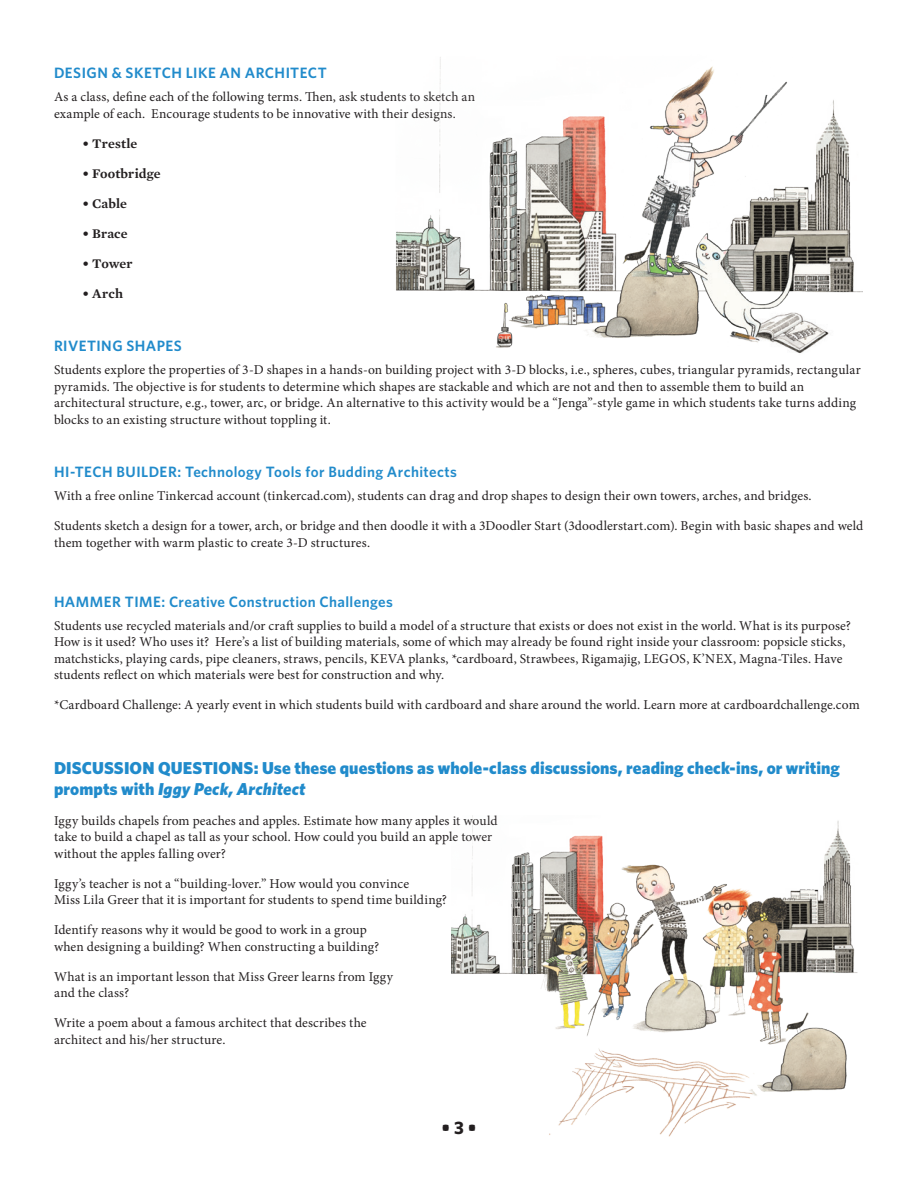
<style>
.page{position:relative;width:918px;height:1188px;background:#fff}
.page>*{position:absolute;margin:0;border:0;box-sizing:border-box;transform-origin:0 0}
.t1{font:700 18px "Whitney";color:#231f20}
.t2{font:900 17.25px/21px "Whitney";letter-spacing:.005em;color:#218bcb}
.t3{font:600 15px "Whitney";letter-spacing:.03em;color:#218bcb}
.t4{font:13.5px/16.5px "Minion Pro";letter-spacing:.01em;color:#231f20}
.t5{font:600 13.5px "Mercury Text G1";letter-spacing:.005em;color:#231f20}
.s1{font-style:italic}
</style>
<div class="page">
<img style="left:396px;top:57px;width:466px;height:296px">
<img style="left:451px;top:815px;width:407px;height:321px">
<p class="t3" style="left:54px;top:63px;width:274px">DESIGN &amp; SKETCH LIKE AN ARCHITECT</p>
<p class="t4" style="left:54px;top:89px;width:423px">As a class, define each of the following terms. Then, ask students to sketch an example of each. Encourage students to be innovative with their designs.</p>
<p class="t5" style="left:82px;top:135px;width:56px">• Trestle</p>
<p class="t5" style="left:82px;top:165px;width:80px">• Footbridge</p>
<p class="t5" style="left:82px;top:195px;width:46px">• Cable</p>
<p class="t5" style="left:82px;top:225px;width:47px">• Brace</p>
<p class="t5" style="left:82px;top:255px;width:52px">• Tower</p>
<p class="t5" style="left:82px;top:285px;width:42px">• Arch</p>
<p class="t3" style="left:54px;top:336px;width:129px">RIVETING SHAPES</p>
<p class="t4" style="left:54px;top:362px;width:808px">Students explore the properties of 3-D shapes in a hands-on building project with 3-D blocks, i.e., spheres, cubes, triangular pyramids, rectangular pyramids. The objective is for students to determine which shapes are stackable and which are not and then to assemble them to build an architectural structure, e.g., tower, arc, or bridge. An alternative to this activity would be a “Jenga”-style game in which students take turns adding blocks to an existing structure without toppling it.</p>
<p class="t3" style="left:54px;top:462px;width:404px">HI-TECH BUILDER: Technology Tools for Budding Architects</p>
<p class="t4" style="left:54px;top:488px;width:759px">With a free online Tinkercad account (tinkercad.com), students can drag and drop shapes to design their own towers, arches, and bridges.</p>
<p class="t4" style="left:54px;top:518px;width:811px">Students sketch a design for a tower, arch, or bridge and then doodle it with a 3Doodler Start (3doodlerstart.com). Begin with basic shapes and weld them together with warm plastic to create 3-D structures.</p>
<p class="t3" style="left:54px;top:592px;width:341px">HAMMER TIME: Creative Construction Challenges</p>
<p class="t4" style="left:54px;top:617px;width:799px">Students use recycled materials and/or craft supplies to build a model of a structure that exists or does not exist in the world. What is its purpose?<br>How is it used? Who uses it? Here’s a list of building materials, some of which may already be found right inside your classroom: popsicle sticks, matchsticks, playing cards, pipe cleaners, straws, pencils, KEVA planks, *cardboard, Strawbees, Rigamajig, LEGOS, K’NEX, Magna-Tiles. Have students reflect on which materials were best for construction and why.</p>
<p class="t4" style="left:54px;top:697px;width:807px">*Cardboard Challenge: A yearly event in which students build with cardboard and share around the world. Learn more at cardboardchallenge.com</p>
<p class="t2" style="left:54px;top:757px;width:788px">DISCUSSION QUESTIONS: Use these questions as whole-class discussions, reading check-ins, or writing prompts with <span class="s1">Iggy Peck, Architect</span></p>
<p class="t4" style="left:54px;top:812px;width:445px">Iggy builds chapels from peaches and apples. Estimate how many apples it would take to build a chapel as tall as your school. How could you build an apple tower without the apples falling over?</p>
<p class="t4" style="left:54px;top:875px;width:395px">Iggy’s teacher is not a “building-lover.” How would you convince<br>Miss Lila Greer that it is important for students to spend time building?</p>
<p class="t4" style="left:54px;top:922px;width:327px">Identify reasons why it would be good to work in a group when designing a building? When constructing a building?</p>
<p class="t4" style="left:54px;top:968px;width:341px">What is an important lesson that Miss Greer learns from Iggy and the class?</p>
<p class="t4" style="left:54px;top:1015px;width:314px">Write a poem about a famous architect that describes the architect and his/her structure.</p>
<h1 class="t1" style="left:442px;top:1116px;width:36px">• 3 •</h1>
</div>
